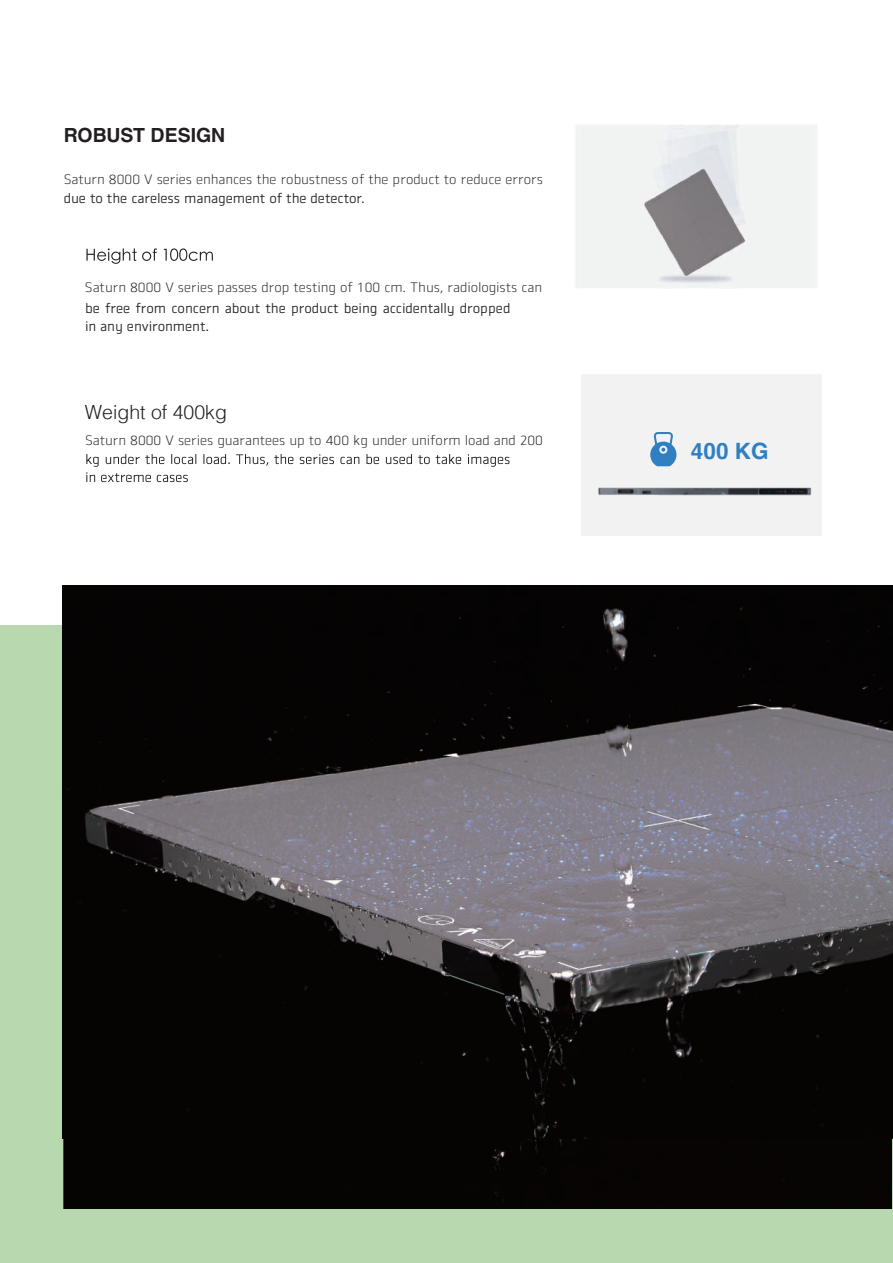
<style>
.page{position:relative;width:893px;height:1263px;background:#fff}
.page>*{position:absolute;margin:0;border:0;box-sizing:border-box;transform-origin:0 0}
.t1{font:700 22.5px "Helvetica";color:#2f7fc2}
.t2{font:300 19.5px "Helvetica";color:#231f20}
.t3{font:700 19.5px "Helvetica LT Std";color:#231f20}
.t4{font:13.5px "Vieworks L";color:#231f20}
.t5{font:13.5px/18px "Vieworks M";color:#231f20}
</style>
<div class="page">
<div style="left:0;top:626px;width:893px;height:637px;background:#b8d9b0"></div>
<svg style="left:86px;top:248px;width:71px;height:16px"></svg>
<svg style="left:164px;top:248px;width:49px;height:13px"></svg>
<svg style="left:86px;top:454px;width:423px;height:28px"></svg>
<div style="left:581px;top:374px;width:240px;height:162px;background:#f1f2f1"></div>
<svg style="left:650px;top:432px;width:26px;height:34px"></svg>
<hr style="left:892px;top:591px;width:1px;height:608px;background:#e6e7e9">
<div style="left:64px;top:1138px;width:827px;height:71px;background:#060403"></div>
<img style="left:598px;top:469px;width:224px;height:46px">
<img style="left:62px;top:585px;width:831px;height:553px">
<img style="left:578px;top:129px;width:233px;height:158px">
<h2 class="t3" style="left:64px;top:123px;width:163px">ROBUST DESIGN</h2>
<p class="t4" style="left:64px;top:172px;width:481px">Saturn 8000 V series enhances the robustness of the product to reduce errors</p>
<p class="t5" style="left:64px;top:189px;width:302px">due to the careless management of the detector.</p>
<p class="t4" style="left:85px;top:280px;width:459px">Saturn 8000 V series passes drop testing of 100 cm. Thus, radiologists can</p>
<p class="t5" style="left:85px;top:299px;width:427px">be free from concern about the product being accidentally dropped in any environment.</p>
<h2 class="t2" style="left:85px;top:396px;width:143px">Weight of 400kg</h2>
<p class="t4" style="left:85px;top:433px;width:460px">Saturn 8000 V series guarantees up to 400 kg under uniform load and 200</p>
<h1 class="t1" style="left:691px;top:433px;width:79px">400 KG</h1>
</div>
